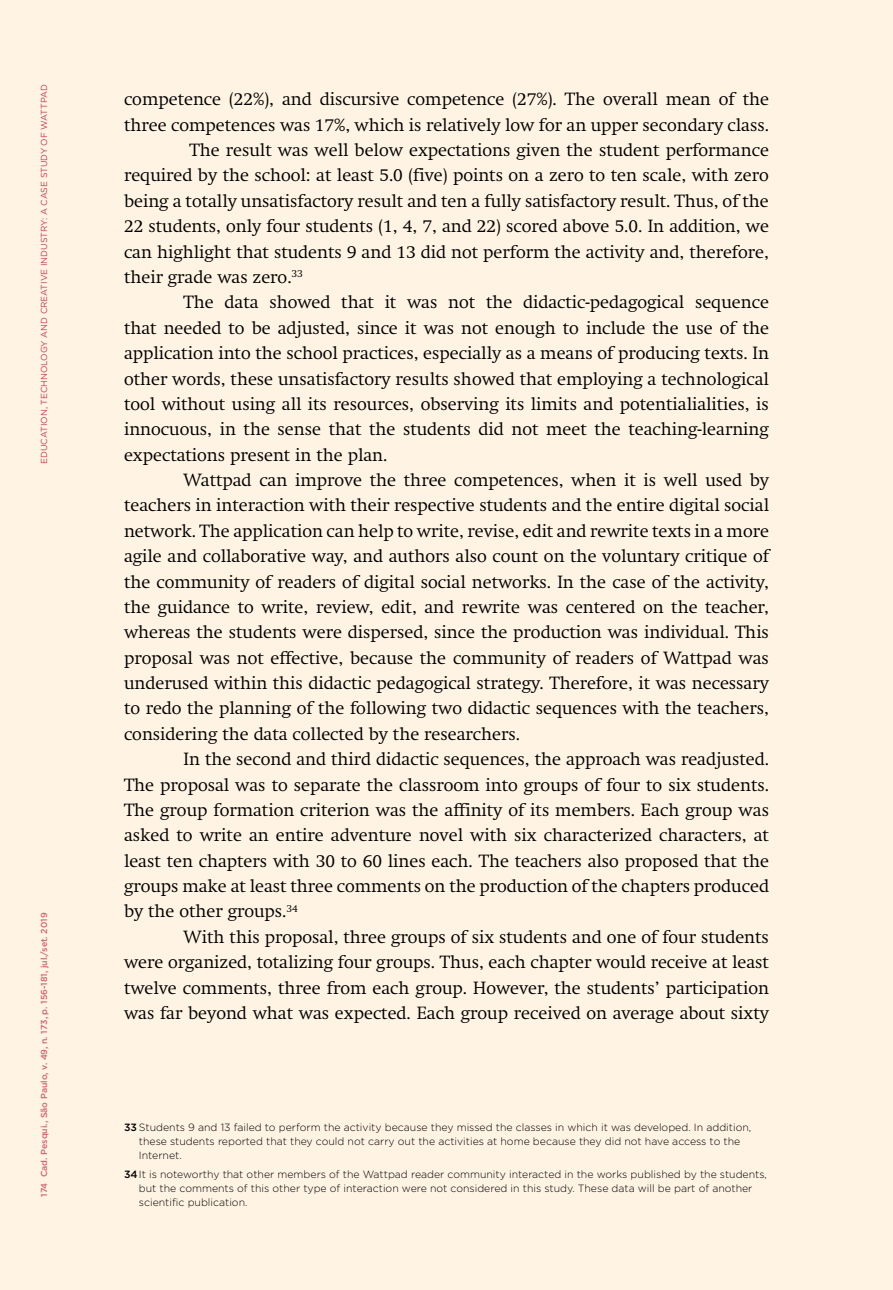
<style>
.page{position:relative;width:893px;height:1290px;background:#fff3e3}
.page>*{position:absolute;margin:0;border:0;box-sizing:border-box;transform-origin:0 0}
.t1{font:300 17.5px "Swift";color:#000}
.t2{font:300 10.5px/14px "Gotham HTF";color:#000}
.t3{font:8.75px "Gotham HTF";color:#be4463}
.t4{font:500 8.75px "Gotham HTF";color:#cb6982}
.s1{font-weight:500}
</style>
<div class="page">
<p class="t3" style="left:39px;top:464px;width:381px;rotate:-90deg">EDUCATION, TECHNOLOGY AND CREATIVE INDUSTRY: A CASE STUDY OF WATTPAD</p>
<p class="t4" style="left:39px;top:1196px;width:285px;rotate:-90deg">174 Cad. Pesqui., São Paulo, v. 49, n. 173, p. 156-181, jul./set. 2019</p>
<p class="t1" style="left:124px;top:89px;width:646px">competence (22%), and discursive competence (27%). The overall mean of the</p>
<p class="t1" style="left:124px;top:115px;width:646px">three competences was 17%, which is relatively low for an upper secondary class.</p>
<p class="t1" style="left:189px;top:140px;width:581px">The result was well below expectations given the student performance</p>
<p class="t1" style="left:124px;top:165px;width:646px">required by the school: at least 5.0 (five) points on a zero to ten scale, with zero</p>
<p class="t1" style="left:124px;top:191px;width:646px">being a totally unsatisfactory result and ten a fully satisfactory result. Thus, of the</p>
<p class="t1" style="left:124px;top:216px;width:646px">22 students, only four students (1, 4, 7, and 22) scored above 5.0. In addition, we</p>
<p class="t1" style="left:124px;top:241px;width:646px">can highlight that students 9 and 13 did not perform the activity and, therefore,</p>
<p class="t1" style="left:124px;top:267px;width:180px">their grade was zero.<sup>33</sup></p>
<p class="t1" style="left:184px;top:292px;width:587px">The data showed that it was not the didactic-pedagogical sequence</p>
<p class="t1" style="left:124px;top:318px;width:646px">that needed to be adjusted, since it was not enough to include the use of the</p>
<p class="t1" style="left:124px;top:343px;width:646px">application into the school practices, especially as a means of producing texts. In</p>
<p class="t1" style="left:124px;top:368px;width:646px">other words, these unsatisfactory results showed that employing a technological</p>
<p class="t1" style="left:124px;top:394px;width:646px">tool without using all its resources, observing its limits and potentialialities, is</p>
<p class="t1" style="left:124px;top:419px;width:646px">innocuous, in the sense that the students did not meet the teaching-learning</p>
<p class="t1" style="left:124px;top:444px;width:265px">expectations present in the plan.</p>
<p class="t1" style="left:184px;top:470px;width:587px">Wattpad can improve the three competences, when it is well used by</p>
<p class="t1" style="left:124px;top:495px;width:646px">teachers in interaction with their respective students and the entire digital social</p>
<p class="t1" style="left:124px;top:521px;width:646px">network. The application can help to write, revise, edit and rewrite texts in a more</p>
<p class="t1" style="left:124px;top:546px;width:646px">agile and collaborative way, and authors also count on the voluntary critique of</p>
<p class="t1" style="left:124px;top:571px;width:646px">the community of readers of digital social networks. In the case of the activity,</p>
<p class="t1" style="left:124px;top:597px;width:646px">the guidance to write, review, edit, and rewrite was centered on the teacher,</p>
<p class="t1" style="left:124px;top:622px;width:646px">whereas the students were dispersed, since the production was individual. This</p>
<p class="t1" style="left:124px;top:647px;width:646px">proposal was not effective, because the community of readers of Wattpad was</p>
<p class="t1" style="left:124px;top:673px;width:646px">underused within this didactic pedagogical strategy. Therefore, it was necessary</p>
<p class="t1" style="left:124px;top:698px;width:646px">to redo the planning of the following two didactic sequences with the teachers,</p>
<p class="t1" style="left:124px;top:724px;width:398px">considering the data collected by the researchers.</p>
<p class="t1" style="left:184px;top:749px;width:587px">In the second and third didactic sequences, the approach was readjusted.</p>
<p class="t1" style="left:124px;top:774px;width:646px">The proposal was to separate the classroom into groups of four to six students.</p>
<p class="t1" style="left:124px;top:800px;width:646px">The group formation criterion was the affinity of its members. Each group was</p>
<p class="t1" style="left:124px;top:825px;width:646px">asked to write an entire adventure novel with six characterized characters, at</p>
<p class="t1" style="left:124px;top:850px;width:646px">least ten chapters with 30 to 60 lines each. The teachers also proposed that the</p>
<p class="t1" style="left:124px;top:876px;width:646px">groups make at least three comments on the production of the chapters produced</p>
<p class="t1" style="left:124px;top:901px;width:175px">by the other groups.<sup>34</sup></p>
<p class="t1" style="left:184px;top:927px;width:587px">With this proposal, three groups of six students and one of four students</p>
<p class="t1" style="left:124px;top:952px;width:646px">were organized, totalizing four groups. Thus, each chapter would receive at least</p>
<p class="t1" style="left:124px;top:977px;width:646px">twelve comments, three from each group. However, the students’ participation</p>
<p class="t1" style="left:124px;top:1003px;width:646px">was far beyond what was expected. Each group received on average about sixty</p>
<p class="t2" style="left:139px;top:1120px;width:614px;text-indent:-15px"><span class="s1">33</span> Students 9 and 13 failed to perform the activity because they missed the classes in which it was developed. In addition, these students reported that they could not carry out the activities at home because they did not have access to the<br>Internet.</p>
<p class="t2" style="left:139px;top:1167px;width:630px;text-indent:-15px"><span class="s1">34</span>It is noteworthy that other members of the Wattpad reader community interacted in the works published by the students, but the comments of this other type of interaction were not considered in this study. These data will be part of another scientific publication.</p>
</div>
